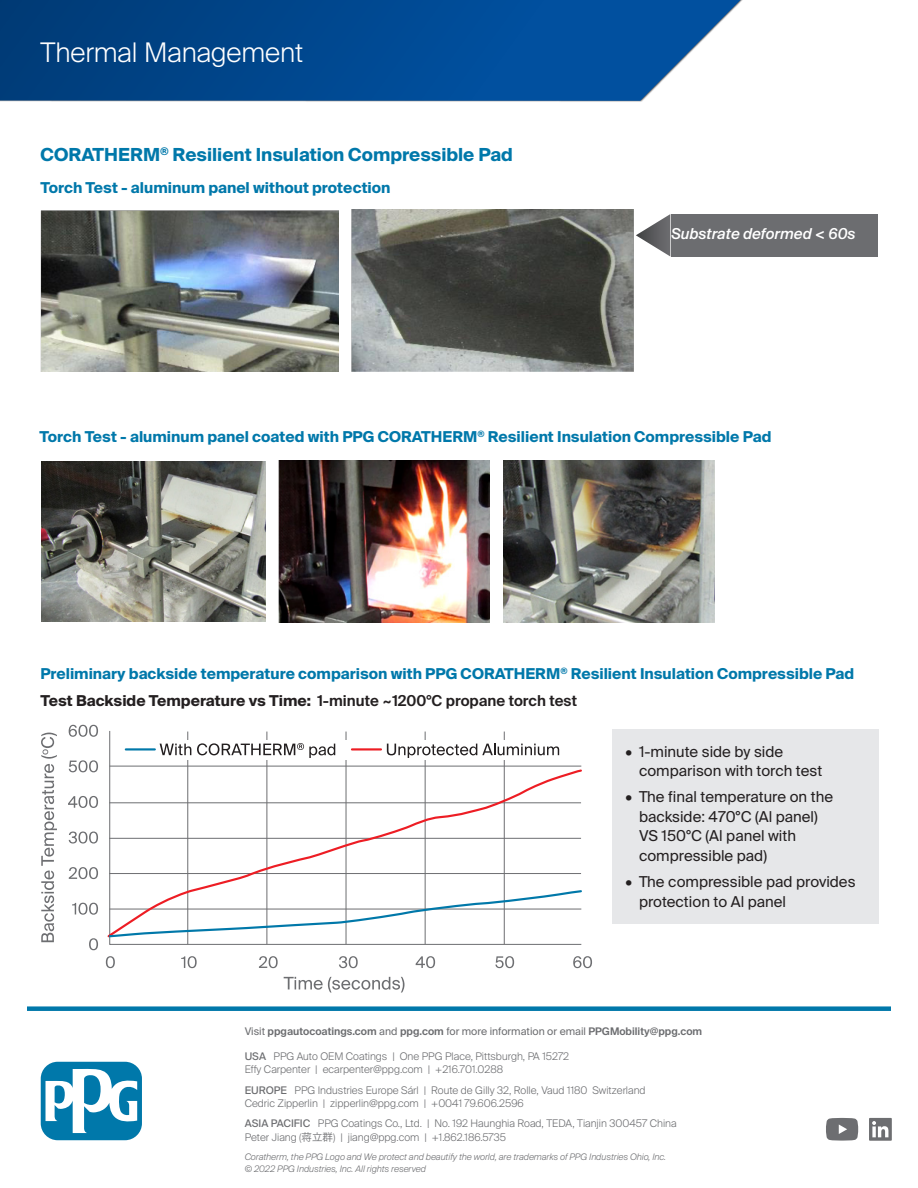
<style>
.page{position:relative;width:918px;height:1188px;background:#fff}
.page>*{position:absolute;margin:0;border:0;box-sizing:border-box;transform-origin:0 0}
.t1{font:300 27px "Suisse Intl";color:#fff}
.t2{font:700 18px "Suisse Intl";color:#0078aa}
.t3{font:700 15px "Suisse Intl";color:#0078aa}
.t4{font:15px/19.5px "Suisse Intl";color:#231f20}
.t5{font:600 15px "Suisse Intl";color:#231f20}
.t6{font:italic 500 15px "Suisse Intl";color:#fff}
.t7{font:300 10.5px/13.5px "Suisse Intl";color:#6c6d70}
.t8{font:600 10.5px "Suisse Intl";color:#6c6d70}
.t9{font:italic 300 9px/12px "Suisse Intl";color:#6c6d70}
.s1{font-weight:700}
.s2{font-weight:400}
.s3{font-family:"Hiragino Sans W3";font-weight:400}
</style>
<div class="page">
<svg style="left:0;top:0;width:743px;height:101px;background:#125497"></svg>
<div style="left:27px;top:1006px;width:864px;height:5px;background:#0078aa"></div>
<div style="left:41px;top:1062px;width:101px;height:78px;background:#0078aa;border-radius:17px"></div>
<svg style="left:46px;top:1068px;width:91px;height:65px"></svg>
<svg style="left:826px;top:1118px;width:32px;height:23px"></svg>
<svg style="left:869px;top:1118px;width:23px;height:23px"></svg>
<div style="left:671px;top:214px;width:207px;height:43px;background:#6c6d70"></div>
<svg style="left:636px;top:214px;width:34px;height:43px"></svg>
<div style="left:612px;top:729px;width:266px;height:195px;background:#e6e7e9"></div>
<img style="left:41px;top:210px;width:297px;height:161px">
<img style="left:352px;top:209px;width:281px;height:162px">
<img style="left:41px;top:461px;width:224px;height:161px">
<img style="left:278px;top:460px;width:212px;height:162px">
<img style="left:504px;top:460px;width:211px;height:162px">
<svg style="left:109px;top:731px;width:473px;height:214px"></svg>
<hr style="left:110px;top:766px;width:471px;height:1px;background:#6d6e71">
<svg style="left:69px;top:725px;width:29px;height:12px"></svg>
<svg style="left:69px;top:760px;width:29px;height:12px"></svg>
<svg style="left:68px;top:796px;width:30px;height:12px"></svg>
<svg style="left:69px;top:832px;width:29px;height:12px"></svg>
<svg style="left:69px;top:867px;width:29px;height:12px"></svg>
<svg style="left:72px;top:903px;width:26px;height:12px"></svg>
<svg style="left:89px;top:938px;width:9px;height:12px"></svg>
<svg style="left:106px;top:956px;width:9px;height:12px"></svg>
<svg style="left:181px;top:956px;width:16px;height:12px"></svg>
<svg style="left:259px;top:956px;width:19px;height:12px"></svg>
<svg style="left:339px;top:956px;width:19px;height:12px"></svg>
<svg style="left:416px;top:956px;width:19px;height:12px"></svg>
<svg style="left:495px;top:956px;width:19px;height:12px"></svg>
<svg style="left:573px;top:956px;width:19px;height:12px"></svg>
<svg style="left:284px;top:977px;width:121px;height:16px"></svg>
<svg style="left:41px;top:733px;width:16px;height:209px"></svg>
<svg style="left:160px;top:744px;width:31px;height:11px"></svg>
<svg style="left:197px;top:743px;width:138px;height:15px"></svg>
<svg style="left:387px;top:744px;width:172px;height:14px"></svg>
<hr style="left:126px;top:748px;width:29px;height:3px;background:#0078a9">
<hr style="left:352px;top:748px;width:29px;height:3px;background:#ed1d24">
<svg style="left:107px;top:768px;width:475px;height:169px"></svg>
<svg style="left:108px;top:889px;width:474px;height:49px"></svg>
<h1 class="t1" style="left:40px;top:37px;width:264px">Thermal Management</h1>
<p class="t2" style="left:40px;top:144px;width:474px">CORATHERM<sup>®</sup> Resilient Insulation Compressible Pad</p>
<p class="t3" style="left:40px;top:179px;width:352px">Torch Test - aluminum panel without protection</p>
<p class="t6" style="left:671px;top:225px;width:186px">Substrate deformed &lt; 60s</p>
<p class="t3" style="left:40px;top:428px;width:733px">Torch Test - aluminum panel coated with PPG CORATHERM<sup>®</sup> Resilient Insulation Compressible Pad</p>
<p class="t3" style="left:40px;top:665px;width:815px">Preliminary backside temperature comparison with PPG CORATHERM<sup>®</sup> Resilient Insulation Compressible Pad</p>
<p class="t5" style="left:40px;top:692px;width:538px"><span class="s1">Test Backside Temperature vs Time:</span> 1-minute ~1200°C propane torch test</p>
<p class="t4" style="left:639px;top:742px;width:185px;text-indent:-14px">• 1-minute side by side comparison with torch test</p>
<p class="t4" style="left:639px;top:787px;width:196px;text-indent:-14px">• The final temperature on the backside: 470°C (Al panel)<br>VS 150°C (Al panel with compressible pad)</p>
<p class="t4" style="left:639px;top:872px;width:218px;text-indent:-14px">• The compressible pad provides protection to Al panel</p>
<p class="t8" style="left:245px;top:1025px;width:459px"><span class="s2">Visit</span> ppgautocoatings.com <span class="s2">and</span> ppg.com <span class="s2">for more information or email</span> PPGMobility@ppg.com</p>
<p class="t7" style="left:245px;top:1049px;width:326px"><span class="s2">USA</span> PPG Auto OEM Coatings | One PPG Place, Pittsburgh, PA 15272<br>Effy Carpenter | ecarpenter@ppg.com | +216.701.0288</p>
<p class="t7" style="left:245px;top:1083px;width:402px"><span class="s2">EUROPE</span> PPG Industries Europe Sárl | Route de Gilly 32, Rolle, Vaud 1180 Switzerland<br>Cedric Zipperlin | zipperlin@ppg.com | +0041 79.606.2596</p>
<p class="t7" style="left:245px;top:1117px;width:433px"><span class="s2">ASIA PACIFIC</span> PPG Coatings Co., Ltd. | No. 192 Haunghia Road, TEDA, Tianjin 300457 China<br>Peter Jiang (<span class="s3">蒋立群</span>) | jiang@ppg.com | +1.862.186.5735</p>
<p class="t9" style="left:245px;top:1151px;width:423px">Coratherm, the PPG Logo and We protect and beautify the world, are trademarks of PPG Industries Ohio, Inc. © 2022 PPG Industries, Inc. All rights reserved</p>
</div>
